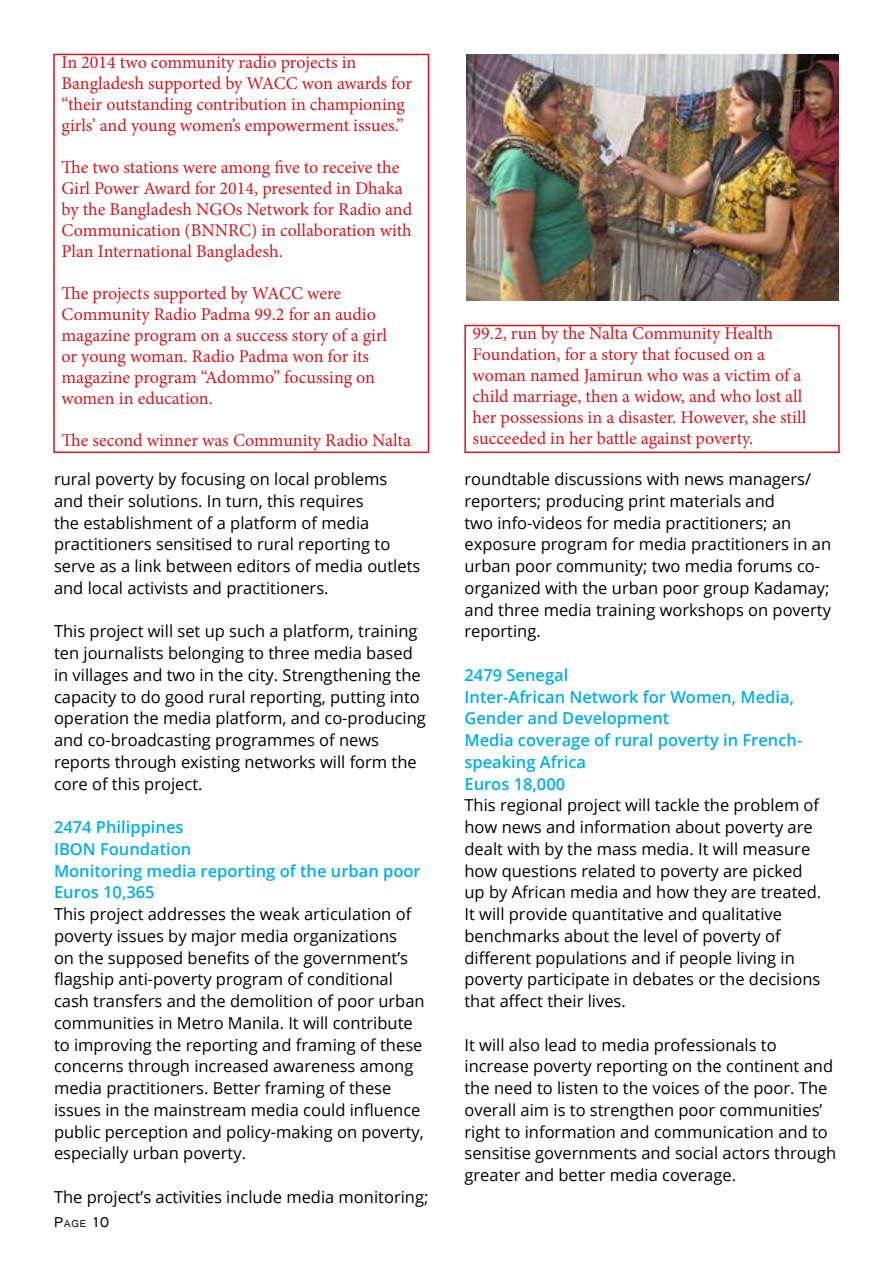
<style>
.page{position:relative;width:893px;height:1263px;background:#fff}
.page>*{position:absolute;margin:0;border:0;box-sizing:border-box;transform-origin:0 0}
.t1{font:18px/21px "Minion Pro";color:#d0181f}
.t2{font:16.5px/21.8px "Open Sans";color:#000}
.t3{font:600 16.5px/21.8px "Open Sans";color:#00aeef}
.t4{font:15px "Gautami";color:#000}
.s1{font-size:10.5px}
</style>
<div class="page">
<img style="left:467px;top:55px;width:371px;height:246px">
<div style="left:53px;top:54px;width:376px;height:399px;border:2px solid #d0181f"></div>
<div style="left:464px;top:325px;width:376px;height:128px;border:2px solid #d0181f"></div>
<p class="t1" style="left:62px;top:52px;width:352px">In 2014 two community radio projects in Bangladesh supported by WACC won awards for “their outstanding contribution in championing girls’ and young women’s empowerment issues.”</p>
<p class="t1" style="left:62px;top:157px;width:352px">The two stations were among five to receive the Girl Power Award for 2014, presented in Dhaka by the Bangladesh NGOs Network for Radio and Communication (BNNRC) in collaboration with Plan International Bangladesh.</p>
<p class="t1" style="left:62px;top:283px;width:327px">The projects supported by WACC were Community Radio Padma 99.2 for an audio magazine program on a success story of a girl or young woman. Radio Padma won for its magazine program “Adommo” focussing on women in education.</p>
<p class="t1" style="left:62px;top:430px;width:351px">The second winner was Community Radio Nalta</p>
<p class="t2" style="left:54px;top:468px;width:368px">rural poverty by focusing on local problems and their solutions. In turn, this requires<br>the establishment of a platform of media practitioners sensitised to rural reporting to serve as a link between editors of media outlets and local activists and practitioners.</p>
<p class="t2" style="left:54px;top:620px;width:373px">This project will set up such a platform, training ten journalists belonging to three media based in villages and two in the city. Strengthening the capacity to do good rural reporting, putting into operation the media platform, and co-producing and co-broadcasting programmes of news reports through existing networks will form the core of this project.</p>
<p class="t3" style="left:54px;top:816px;width:368px">2474 Philippines<br>IBON Foundation<br>Monitoring media reporting of the urban poor<br>Euros 10,365</p>
<p class="t2" style="left:54px;top:903px;width:372px">This project addresses the weak articulation of poverty issues by major media organizations<br>on the supposed benefits of the government’s flagship anti-poverty program of conditional cash transfers and the demolition of poor urban communities in Metro Manila. It will contribute to improving the reporting and framing of these concerns through increased awareness among media practitioners. Better framing of these issues in the mainstream media could influence public perception and policy-making on poverty, especially urban poverty.</p>
<p class="t2" style="left:54px;top:1185px;width:376px">The project’s activities include media monitoring;</p>
<p class="t4" style="left:54px;top:1213px;width:57px">P<span class="s1">age</span> 10</p>
<p class="t1" style="left:473px;top:323px;width:335px">99.2, run by the Nalta Community Health Foundation, for a story that focused on a woman named Jamirun who was a victim of a child marriage, then a widow, and who lost all her possessions in a disaster. However, she still succeeded in her battle against poverty.</p>
<p class="t2" style="left:464px;top:468px;width:368px">roundtable discussions with news managers/ reporters; producing print materials and<br>two info-videos for media practitioners; an exposure program for media practitioners in an urban poor community; two media forums co&shy;organized with the urban poor group Kadamay; and three media training workshops on poverty reporting.</p>
<p class="t3" style="left:464px;top:664px;width:339px">2479 Senegal<br>Inter-African Network for Women, Media,<br>Gender and Development<br>Media coverage of rural poverty in French&shy;speaking Africa<br>Euros 18,000</p>
<p class="t2" style="left:464px;top:794px;width:358px">This regional project will tackle the problem of how news and information about poverty are dealt with by the mass media. It will measure how questions related to poverty are picked up by African media and how they are treated.<br>It will provide quantitative and qualitative benchmarks about the level of poverty of different populations and if people living in poverty participate in debates or the decisions that affect their lives.</p>
<p class="t2" style="left:464px;top:1033px;width:373px">It will also lead to media professionals to increase poverty reporting on the continent and the need to listen to the voices of the poor. The overall aim is to strengthen poor communities’ right to information and communication and to sensitise governments and social actors through greater and better media coverage.</p>
</div>
